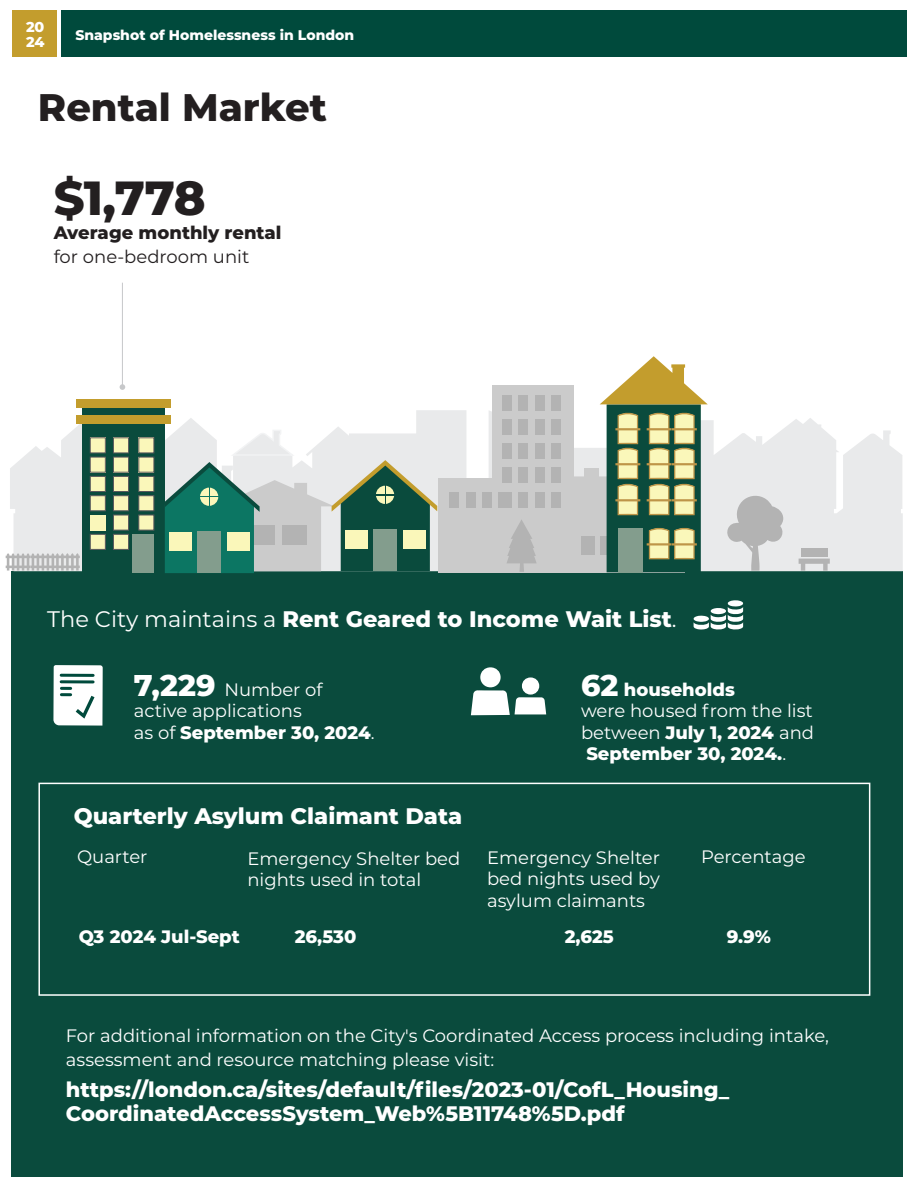
<style>
.page{position:relative;width:918px;height:1188px;background:#fff}
.page>*{position:absolute;margin:0;border:0;box-sizing:border-box;transform-origin:0 0}
.t1{font:800 47.85px "Montserrat";color:#231f20}
.t2{font:800 38.4px "Montserrat";color:#231f20}
.t3{font:800 22.5px "Montserrat";color:#fff}
.t4{font:800 21px/24px "Montserrat";color:#fff}
.t5{font:18px/21.6px "Montserrat";color:#fff}
.t6{font:800 18px/21.6px "Montserrat";color:#fff}
.t7{font:800 18px "Montserrat";color:#231f20}
.t8{font:18px "Montserrat";color:#231f20}
.t9{font:800 14.4px/14.7px "Montserrat";color:#fff}
.t10{font:800 13.95px "Montserrat";color:#fff}
.s1{font-weight:400}
.s2{font-weight:800;font-size:30px}
.s3{font-weight:800}
.s4{font-size:30px}
</style>
<div class="page">
<div style="left:11px;top:571px;width:892px;height:606px;background:#0a4b3d"></div>
<svg style="left:10px;top:410px;width:893px;height:161px;fill:#e9eaeb"></svg>
<svg style="left:843px;top:430px;width:59px;height:25px"></svg>
<div style="left:492px;top:385px;width:82px;height:187px;background:#cbcbcb"></div>
<div style="left:438px;top:478px;width:82px;height:94px;background:#cbcbcb"></div>
<div style="left:503px;top:395px;width:9px;height:15px;background:#b3b3b3"></div>
<div style="left:519px;top:395px;width:9px;height:15px;background:#b3b3b3"></div>
<div style="left:535px;top:395px;width:9px;height:15px;background:#b3b3b3"></div>
<div style="left:552px;top:395px;width:9px;height:15px;background:#b3b3b3"></div>
<div style="left:503px;top:419px;width:9px;height:15px;background:#b3b3b3"></div>
<div style="left:519px;top:419px;width:9px;height:15px;background:#b3b3b3"></div>
<div style="left:535px;top:419px;width:9px;height:15px;background:#b3b3b3"></div>
<div style="left:552px;top:419px;width:9px;height:15px;background:#b3b3b3"></div>
<div style="left:503px;top:444px;width:9px;height:15px;background:#b3b3b3"></div>
<div style="left:519px;top:444px;width:9px;height:15px;background:#b3b3b3"></div>
<div style="left:535px;top:444px;width:9px;height:15px;background:#b3b3b3"></div>
<div style="left:552px;top:444px;width:9px;height:15px;background:#b3b3b3"></div>
<div style="left:503px;top:468px;width:9px;height:15px;background:#b3b3b3"></div>
<div style="left:519px;top:468px;width:9px;height:15px;background:#b3b3b3"></div>
<div style="left:535px;top:468px;width:9px;height:15px;background:#b3b3b3"></div>
<div style="left:552px;top:468px;width:9px;height:15px;background:#b3b3b3"></div>
<div style="left:503px;top:492px;width:9px;height:15px;background:#b3b3b3"></div>
<div style="left:519px;top:492px;width:9px;height:15px;background:#b3b3b3"></div>
<div style="left:535px;top:492px;width:9px;height:15px;background:#b3b3b3"></div>
<div style="left:552px;top:492px;width:9px;height:15px;background:#b3b3b3"></div>
<div style="left:450px;top:492px;width:9px;height:15px;background:#b3b3b3"></div>
<div style="left:466px;top:492px;width:9px;height:15px;background:#b3b3b3"></div>
<div style="left:482px;top:492px;width:10px;height:15px;background:#b3b3b3"></div>
<div style="left:499px;top:492px;width:9px;height:15px;background:#b3b3b3"></div>
<svg style="left:574px;top:356px;width:134px;height:216px"></svg>
<div style="left:82px;top:406px;width:83px;height:167px;background:#0a4b3d"></div>
<div style="left:113px;top:534px;width:16px;height:16px;background:#faf7ba;border:1px solid #5a595c"></div>
<div style="left:90px;top:534px;width:16px;height:16px;background:#faf7ba;border:1px solid #5a595c"></div>
<div style="left:113px;top:515px;width:16px;height:15px;background:#faf7ba;border:1px solid #5a595c"></div>
<div style="left:139px;top:515px;width:15px;height:15px;background:#faf7ba"></div>
<div style="left:139px;top:495px;width:15px;height:16px;background:#faf7ba;border:1px solid #5a595c"></div>
<div style="left:139px;top:476px;width:15px;height:16px;background:#faf7ba;border:1px solid #5a595c"></div>
<div style="left:139px;top:457px;width:15px;height:15px;background:#faf7ba"></div>
<div style="left:139px;top:438px;width:15px;height:15px;background:#faf7ba"></div>
<div style="left:90px;top:515px;width:15px;height:15px;background:#faf7ba"></div>
<div style="left:113px;top:495px;width:16px;height:16px;background:#faf7ba;border:1px solid #5a595c"></div>
<div style="left:90px;top:495px;width:16px;height:16px;background:#faf7ba;border:1px solid #5a595c"></div>
<div style="left:113px;top:476px;width:16px;height:16px;background:#faf7ba;border:1px solid #5a595c"></div>
<div style="left:90px;top:476px;width:16px;height:16px;background:#faf7ba;border:1px solid #5a595c"></div>
<div style="left:113px;top:457px;width:16px;height:15px;background:#faf7ba"></div>
<div style="left:113px;top:457px;width:16px;height:15px;border:1px solid #5a595c"></div>
<div style="left:90px;top:457px;width:15px;height:15px;background:#faf7ba"></div>
<div style="left:90px;top:457px;width:16px;height:15px;border:1px solid #5a595c"></div>
<div style="left:113px;top:438px;width:16px;height:15px;background:#faf7ba"></div>
<div style="left:113px;top:438px;width:16px;height:15px;border:1px solid #5a595c"></div>
<div style="left:90px;top:438px;width:15px;height:15px;background:#faf7ba"></div>
<div style="left:90px;top:438px;width:16px;height:15px;border:1px solid #5a595c"></div>
<div style="left:76px;top:416px;width:95px;height:8px;background:#c39d2d"></div>
<div style="left:76px;top:399px;width:95px;height:9px;background:#c39d2d"></div>
<div style="left:132px;top:534px;width:22px;height:39px;background:#839d8d"></div>
<svg style="left:151px;top:429px;width:286px;height:144px;background:#96b2a8"></svg>
<div style="left:403px;top:530px;width:23px;height:19px;background:#faf7ba"></div>
<div style="left:345px;top:530px;width:23px;height:19px;background:#faf7ba"></div>
<svg style="left:376px;top:486px;width:9px;height:8px"></svg>
<svg style="left:386px;top:486px;width:8px;height:8px"></svg>
<svg style="left:376px;top:496px;width:9px;height:8px"></svg>
<svg style="left:386px;top:496px;width:8px;height:8px"></svg>
<svg style="left:726px;top:495px;width:57px;height:76px;background:#cdcdce"></svg>
<svg style="left:799px;top:559px;width:31px;height:12px"></svg>
<div style="left:801px;top:548px;width:26px;height:8px;background:#b3b3b3"></div>
<svg style="left:6px;top:553px;width:74px;height:18px"></svg>
<svg style="left:507px;top:520px;width:29px;height:52px"></svg>
<div style="left:13px;top:10px;width:44px;height:47px;background:#c39d2d"></div>
<div style="left:61px;top:10px;width:845px;height:47px;background:#004a3c"></div>
<svg style="left:53px;top:665px;width:50px;height:61px;background:#d6e2e0"></svg>
<hr style="left:122px;top:283px;width:1px;height:104px;background:#c7c8ca">
<svg style="left:120px;top:384px;width:5px;height:6px"></svg>
<svg style="left:693px;top:600px;width:50px;height:30px"></svg>
<svg style="left:471px;top:667px;width:75px;height:48px"></svg>
<div style="left:38px;top:783px;width:832px;height:213px;border:2px solid #fff"></div>
<p class="t9" style="left:26px;top:19px;width:20px">20<br>24</p>
<p class="t10" style="left:75px;top:25px;width:280px">Snapshot of Homelessness in London</p>
<h2 class="t2" style="left:38px;top:80px;width:291px">Rental Market</h2>
<h1 class="t1" style="left:54px;top:163px;width:154px">$1,778</h1>
<p class="t7" style="left:54px;top:220px;width:229px">Average monthly rental</p>
<p class="t8" style="left:54px;top:244px;width:197px">for one-bedroom unit</p>
<p class="t3" style="left:47px;top:602px;width:631px"><span class="s1">The City maintains a</span> Rent Geared to Income Wait List<span class="s1">.</span></p>
<p class="t5" style="left:134px;top:678px;width:242px"><span class="s2">7,229</span> Number of active applications<br>as of <span class="s3">September 30, 2024</span>.</p>
<p class="t3" style="left:74px;top:799px;width:390px">Quarterly Asylum Claimant Data</p>
<p class="t6" style="left:581px;top:677px;width:235px"><span class="s4">62</span> households<br><span class="s1">were housed from the list between</span> July 1, 2024 <span class="s1">and<br></span>September 30, 2024.<span class="s1">.</span></p>
<p class="t5" style="left:77px;top:845px;width:72px">Quarter</p>
<p class="t5" style="left:247px;top:847px;width:215px">Emergency Shelter bed nights used in total</p>
<p class="t5" style="left:487px;top:846px;width:175px;text-align:justify">Emergency Shelter bed nights used by asylum claimants</p>
<p class="t5" style="left:701px;top:845px;width:106px">Percentage</p>
<p class="t6" style="left:79px;top:925px;width:163px">Q3 2024 Jul-Sept</p>
<p class="t6" style="left:295px;top:925px;width:63px">26,530</p>
<p class="t6" style="left:565px;top:925px;width:51px">2,625</p>
<p class="t6" style="left:727px;top:925px;width:46px">9.9%</p>
<p class="t5" style="left:66px;top:1023px;width:765px;line-height:24px">For additional information on the City's Coordinated Access process including intake, assessment and resource matching please visit:</p>
<p class="t4" style="left:66px;top:1077px;width:665px">https://london.ca/sites/default/files/2023-01/CofL_Housing_<br>CoordinatedAccessSystem_Web%5B11748%5D.pdf</p>
</div>
